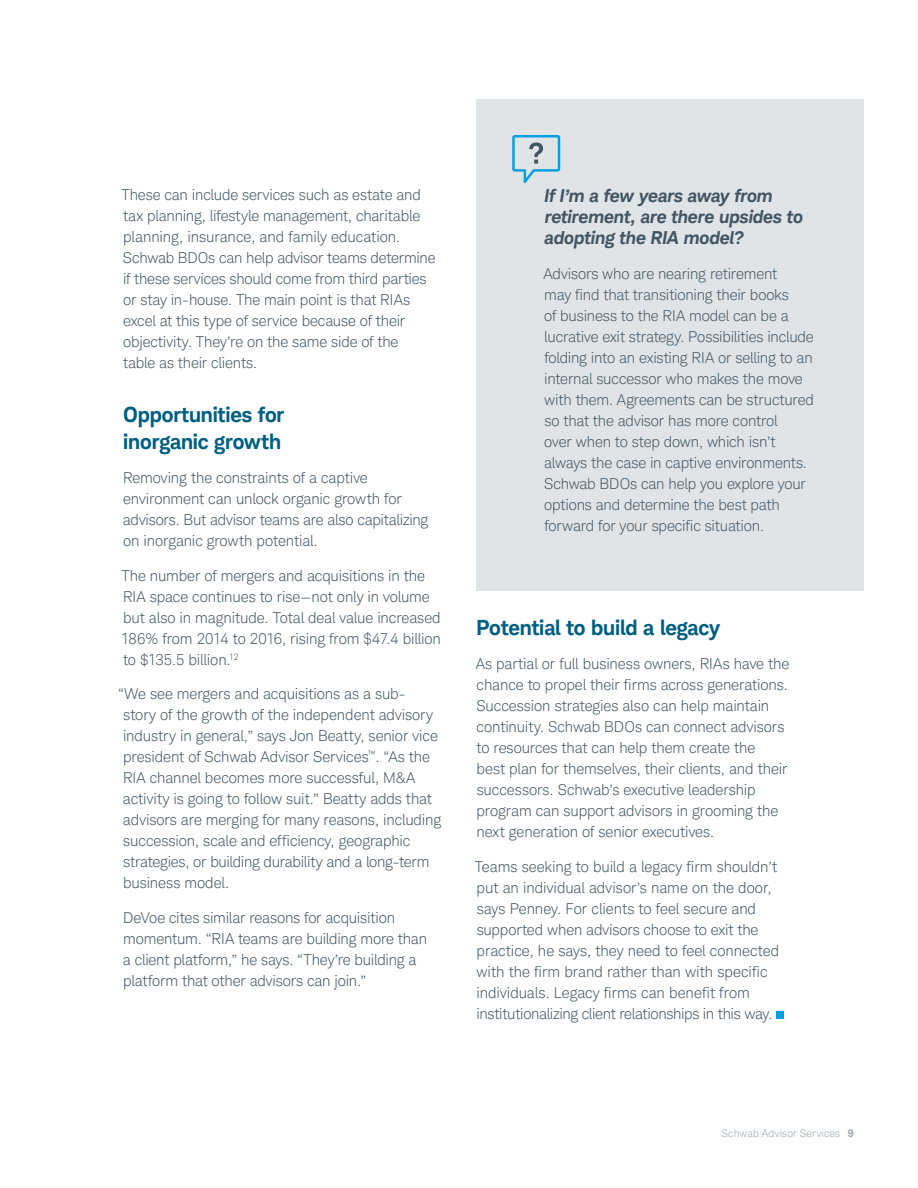
<style>
.page{position:relative;width:918px;height:1188px;background:#fff}
.page>*{position:absolute;margin:0;border:0;box-sizing:border-box;transform-origin:0 0}
.t1{font:700 21px/27px "Charles Modern";letter-spacing:-.005em;color:#005f83}
.t2{font:italic 700 18px/21px "Charles Modern";letter-spacing:-.005em;color:#425563}
.t3{font:300 15px/21px "Charles Modern";letter-spacing:-.005em;color:#425563}
.t4{font:300 10.5px "Charles Modern";letter-spacing:.02em;color:#98a4ae}
.s1{font-weight:700}
</style>
<div class="page">
<div style="left:776px;top:1011px;width:7px;height:8px;background:#00a1df"></div>
<div style="left:476px;top:99px;width:388px;height:492px;background:#e0e4e7"></div>
<svg style="left:512px;top:135px;width:48px;height:48px"></svg>
<p class="t3" style="left:121px;top:184px;width:316px">These can include services such as estate and tax planning, lifestyle management, charitable planning, insurance, and family education.<br>Schwab BDOs can help advisor teams determine if these services should come from third parties or stay in-house. The main point is that RIAs excel at this type of service because of their objectivity. They’re on the same side of the<br>table as their clients.</p>
<h1 class="t1" style="left:123px;top:401px;width:163px">Opportunities for inorganic growth</h1>
<p class="t3" style="left:123px;top:468px;width:307px">Removing the constraints of a captive environment can unlock organic growth for advisors. But advisor teams are also capitalizing on inorganic growth potential.</p>
<p class="t3" style="left:121px;top:565px;width:321px">The number of mergers and acquisitions in the RIA space continues to rise—not only in volume but also in magnitude. Total deal value increased 186% from 2014 to 2016, rising from $47.4 billion to $135.5 billion.<sup>12</sup></p>
<p class="t3" style="left:123px;top:684px;width:320px;text-indent:-5px">“We see mergers and acquisitions as a sub&shy;story of the growth of the independent advisory industry in general,” says Jon Beatty, senior vice president of Schwab Advisor Services<sup>™</sup>. “As the RIA channel becomes more successful, M&amp;A activity is going to follow suit.” Beatty adds that advisors are merging for many reasons, including succession, scale and efficiency, geographic strategies, or building durability and a long-term business model.</p>
<p class="t3" style="left:123px;top:907px;width:306px">DeVoe cites similar reasons for acquisition momentum. “RIA teams are building more than a client platform,” he says. “They’re building a platform that other advisors can join.”</p>
<p class="t2" style="left:544px;top:185px;width:260px">If I’m a few years away from retirement, are there upsides to adopting the RIA model?</p>
<p class="t3" style="left:543px;top:263px;width:272px">Advisors who are nearing retirement<br>may find that transitioning their books<br>of business to the RIA model can be a lucrative exit strategy. Possibilities include folding into an existing RIA or selling to an internal successor who makes the move with them. Agreements can be structured so that the advisor has more control<br>over when to step down, which isn’t always the case in captive environments.<br>Schwab BDOs can help you explore your options and determine the best path forward for your specific situation.</p>
<h1 class="t1" style="left:477px;top:614px;width:245px">Potential to build a legacy</h1>
<p class="t3" style="left:476px;top:654px;width:315px">As partial or full business owners, RIAs have the chance to propel their firms across generations.<br>Succession strategies also can help maintain continuity. Schwab BDOs can connect advisors to resources that can help them create the<br>best plan for themselves, their clients, and their successors. Schwab’s executive leadership program can support advisors in grooming the next generation of senior executives.</p>
<p class="t3" style="left:475px;top:856px;width:306px">Teams seeking to build a legacy firm shouldn’t put an individual advisor’s name on the door, says Penney. For clients to feel secure and supported when advisors choose to exit the practice, he says, they need to feel connected with the firm brand rather than with specific individuals. Legacy firms can benefit from institutionalizing client relationships in this way.</p>
<p class="t4" style="left:722px;top:1127px;width:134px">Schwab Advisor Services <span class="s1">9</span></p>
</div>
